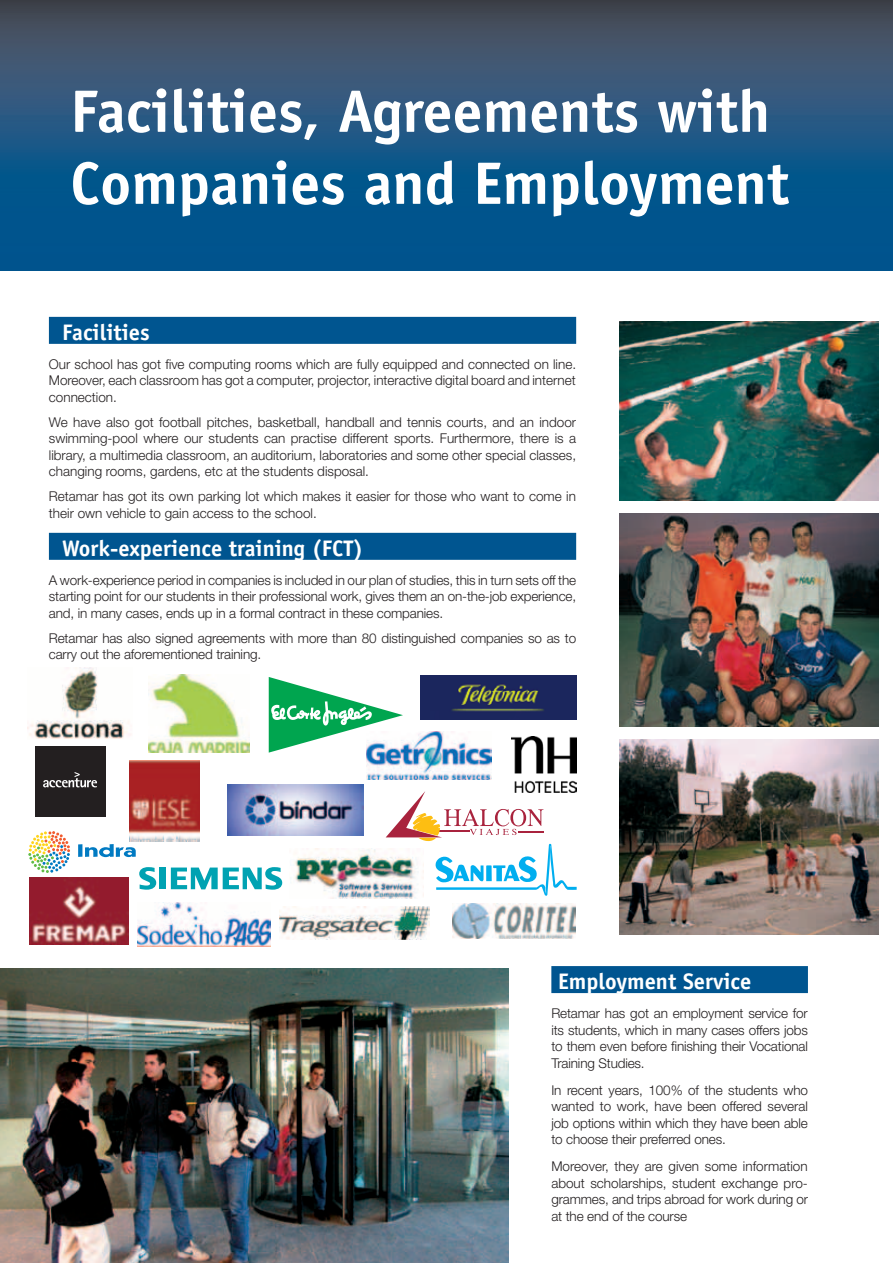
<style>
.page{position:relative;width:893px;height:1263px;background:#fff}
.page>*{position:absolute;margin:0;border:0;box-sizing:border-box;transform-origin:0 0}
.t1{font:700 60px/72px "Officina Sans Std";color:#fff}
.t2{font:700 22.5px "Officina Sans Std";color:#fff}
.t3{font:300 13.5px/16.5px "Helvetica Neue LT Std";letter-spacing:-.01em;color:#231f20;text-align:justify}
</style>
<div class="page">
<svg style="left:0;top:0;width:893px;height:271px;background:#1f547d"></svg>
<img style="left:149px;top:674px;width:101px;height:78px">
<img style="left:619px;top:739px;width:259px;height:196px">
<div style="left:49px;top:317px;width:527px;height:27px;background:#005590"></div>
<div style="left:49px;top:533px;width:527px;height:27px;background:#005590"></div>
<img style="left:619px;top:322px;width:259px;height:179px">
<img style="left:421px;top:675px;width:155px;height:44px">
<svg style="left:268px;top:677px;width:135px;height:76px"></svg>
<img style="left:0;top:969px;width:509px;height:294px">
<img style="left:366px;top:732px;width:125px;height:47px">
<svg style="left:78px;top:844px;width:4px;height:13px"></svg>
<svg style="left:85px;top:844px;width:51px;height:13px"></svg>
<svg style="left:28px;top:831px;width:42px;height:42px"></svg>
<img style="left:294px;top:849px;width:122px;height:49px">
<div style="left:551px;top:966px;width:257px;height:27px;background:#005590"></div>
<img style="left:28px;top:668px;width:103px;height:71px">
<img style="left:452px;top:904px;width:124px;height:35px">
<img style="left:511px;top:736px;width:66px;height:55px">
<img style="left:280px;top:906px;width:149px;height:33px">
<div style="left:35px;top:746px;width:70px;height:70px;background:#231f20"></div>
<svg style="left:43px;top:772px;width:54px;height:15px"></svg>
<img style="left:227px;top:784px;width:137px;height:51px">
<svg style="left:139px;top:867px;width:17px;height:23px"></svg>
<div style="left:159px;top:867px;width:7px;height:22px;background:#00a2b2"></div>
<svg style="left:171px;top:867px;width:111px;height:23px"></svg>
<img style="left:30px;top:877px;width:98px;height:68px">
<svg style="left:386px;top:791px;width:191px;height:105px"></svg>
<img style="left:619px;top:514px;width:259px;height:212px">
<img style="left:130px;top:760px;width:70px;height:81px">
<img style="left:137px;top:903px;width:133px;height:43px">
<h1 class="t1" style="left:70px;top:75px;width:720px">Facilities, Agreements with<br>Companies and Employment</h1>
<h2 class="t2" style="left:62px;top:318px;width:89px">Facilities</h2>
<p class="t3" style="left:49px;top:355px;width:529px">Our school has got five computing rooms which are fully equipped and connected on line.<br>Moreover, each classroom has got a computer, projector, interactive digital board and internet connection.</p>
<p class="t3" style="left:49px;top:413px;width:529px">We have also got football pitches, basketball, handball and tennis courts, and an indoor swimming-pool where our students can practise different sports. Furthermore, there is a library, a multimedia classroom, an auditorium, laboratories and some other special classes, changing rooms, gardens, etc at the students disposal.</p>
<p class="t3" style="left:49px;top:488px;width:529px">Retamar has got its own parking lot which makes it easier for those who want to come in their own vehicle to gain access to the school.</p>
<h2 class="t2" style="left:62px;top:534px;width:303px">Work-experience training (FCT)</h2>
<p class="t3" style="left:49px;top:571px;width:529px">A work-experience period in companies is included in our plan of studies, this in turn sets off the starting point for our students in their professional work, gives them an on-the-job experience, and, in many cases, ends up in a formal contract in these companies.</p>
<p class="t3" style="left:49px;top:629px;width:529px">Retamar has also signed agreements with more than 80 distinguished companies so as to carry out the aforementioned training.</p>
<h2 class="t2" style="left:558px;top:967px;width:195px">Employment Service</h2>
<p class="t3" style="left:551px;top:1005px;width:258px">Retamar has got an employment service for its students, which in many cases offers jobs to them even before finishing their Vocational Training Studies.</p>
<p class="t3" style="left:551px;top:1081px;width:258px">In recent years, 100% of the students who wanted to work, have been offered several job options within which they have been able to choose their preferred ones.</p>
<p class="t3" style="left:551px;top:1158px;width:258px">Moreover, they are given some information about scholarships, student exchange pro&shy;grammes, and trips abroad for work during or at the end of the course</p>
</div>
